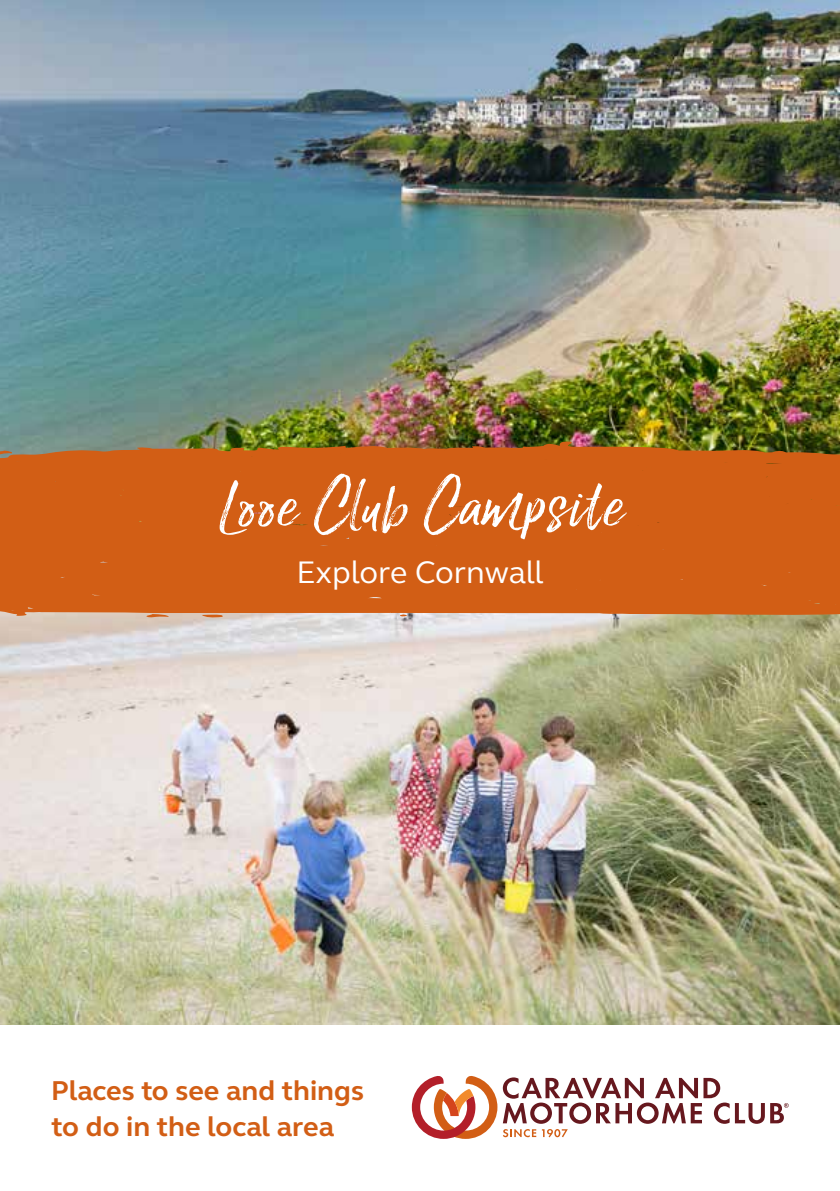
<style>
.page{position:relative;width:840px;height:1191px;background:#fff}
.page>*{position:absolute;margin:0;border:0;box-sizing:border-box;transform-origin:0 0}
.t1{font:76px "Lucky Fellas Win";letter-spacing:.025em;color:#fff}
.t2{font:32px "FS Elliot";letter-spacing:-.01em;color:#fff}
.t3{font:700 28px/36px "FS Elliot";color:#d25e15}
</style>
<div class="page">
<img style="left:0;top:0;width:839px;height:1024px">
<svg style="left:202px;top:616px;width:22px;height:2px"></svg>
<svg style="left:144px;top:616px;width:25px;height:2px"></svg>
<div style="left:0;top:441px;width:839px;height:175px;background:#d25e15"></div>
<svg style="left:0;top:450px;width:13px;height:5px"></svg>
<svg style="left:411px;top:1076px;width:377px;height:62px"></svg>
<h1 class="t1" style="left:217px;top:457px;width:406px">Looe Club Campsite</h1>
<p class="t2" style="left:296px;top:550px;width:248px">Explore Cornwall</p>
<p class="t3" style="left:51px;top:1072px;width:314px">Places to see and things to do in the local area</p>
</div>
